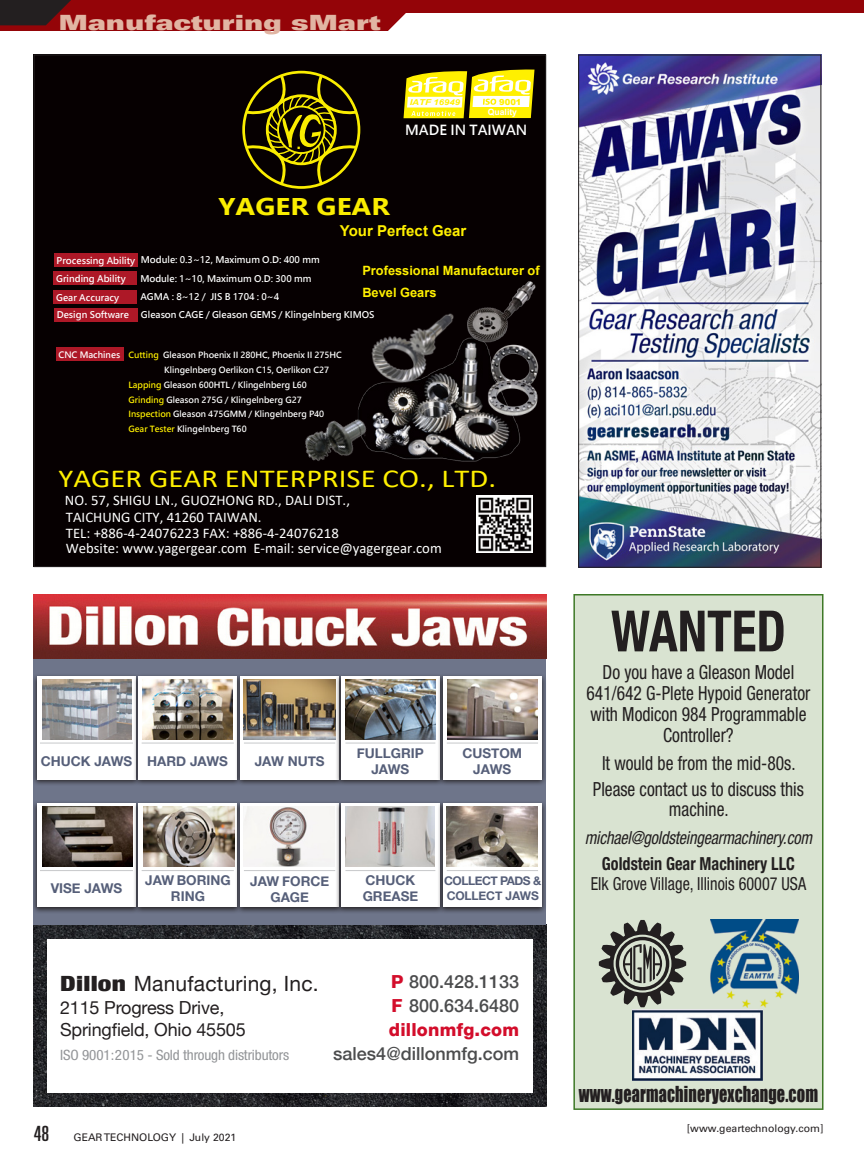
<style>
.page{position:relative;width:864px;height:1161px;background:#fff}
.page>*{position:absolute;margin:0;border:0;box-sizing:border-box;transform-origin:0 0}
.t1{font:700 condensed 57px "Helvetica Neue LT Std";color:#231f20;scale:.9 1}
.t2{font:25.95px "Calibri";color:#fff000;scale:1.18 1}
.t3{font:700 24.15px "Gadugi";color:#faed00;scale:1.17 1}
.t4{font:21px "Helvetica Neue";letter-spacing:.01em;color:#231f20}
.t5{font:21px "Univers LT Std X Black Ex";color:#e1b5a3}
.t6{font:20.25px "Impact";letter-spacing:.01em;color:#231f20;scale:.8 1}
.t7{font:condensed 19.5px/21px "Helvetica Neue LT Std";color:#231f20;text-align:center;scale:.9 1}
.t8{font:500 18px/24px "Helvetica Neue";color:#4b4c4d;text-align:right}
.t9{font:18px/22.5px "Helvetica Neue";letter-spacing:-.01em;color:#231f20}
.t10{font:italic condensed 18px "Helvetica Neue LT Std";letter-spacing:-.01em;color:#231f20;scale:.9 1}
.t11{font:condensed 18px "Helvetica Neue LT Std";color:#231f20;scale:.9 1}
.t12{font:700 condensed 18px "Helvetica Neue LT Std";color:#231f20;scale:.9 1}
.t13{font:700 15px "Arial";color:#fff000}
.t14{font:14.7px/17.5px "Calibri";color:#fff}
.t15{font:condensed 14.25px "Helvetica Neue";letter-spacing:-.01em;color:#939598;scale:1.05 1}
.t16{font:13.8px "Microsoft Jheng Hei UI Bold";color:#fff}
.t17{font:700 13.5px/16.2px "Helvetica Neue";color:#565f79;text-align:center}
.t18{font:700 12.75px/22.5px "Arial";color:#fff000}
.t19{font:700 12px/14.4px "Helvetica Neue";letter-spacing:-.035em;color:#565f79}
.t20{font:10.5px "Univers LT Std";color:#231f20}
.t21{font:9.15px/19.4px "Microsoft Jheng Hei UI Bold";color:#fff}
.t22{font:700 8.55px "Arial";color:#fff}
.t23{font:8.4px "Microsoft Jheng Hei UI Bold";color:#fff}
.t24{font:900 8.25px "Arial";color:#fff000}
.t25{font:italic 700 8.1px "Arial";color:#fff000;scale:1.18 1}
.s1{font-size:8.7px}
.s2{color:#fff000}
.s3{font-weight:900;font-stretch:condensed}
.s4{font-weight:800;color:#d30d2b}
.s5{font-stretch:ultra-condensed;font-size:21px}
</style>
<div class="page">
<img style="left:33px;top:925px;width:513px;height:182px">
<div style="left:33px;top:658px;width:513px;height:267px;background:#6e758a"></div>
<div style="left:33px;top:800px;width:108px;height:114px;background:#231f20;opacity:.94"></div>
<div style="left:37px;top:803px;width:99px;height:104px;background:#fff"></div>
<div style="left:133px;top:800px;width:110px;height:114px;background:#231f20;opacity:.94"></div>
<div style="left:138px;top:803px;width:99px;height:104px;background:#fff"></div>
<div style="left:235px;top:800px;width:109px;height:114px;background:#231f20;opacity:.94"></div>
<div style="left:240px;top:803px;width:99px;height:104px;background:#fff"></div>
<div style="left:336px;top:800px;width:109px;height:114px;background:#231f20;opacity:.94"></div>
<div style="left:341px;top:803px;width:99px;height:104px;background:#fff"></div>
<div style="left:438px;top:800px;width:108px;height:114px;background:#231f20;opacity:.94"></div>
<div style="left:443px;top:803px;width:99px;height:104px;background:#fff"></div>
<hr style="left:40px;top:870px;width:93px;height:1px;background:#c7c8ca">
<hr style="left:142px;top:870px;width:92px;height:1px;background:#c7c8ca">
<hr style="left:244px;top:870px;width:91px;height:1px;background:#c7c8ca">
<hr style="left:345px;top:870px;width:90px;height:1px;background:#c7c8ca">
<hr style="left:447px;top:870px;width:91px;height:1px;background:#c7c8ca">
<img style="left:244px;top:807px;width:91px;height:60px">
<img style="left:345px;top:807px;width:90px;height:60px">
<img style="left:144px;top:807px;width:90px;height:60px">
<img style="left:42px;top:807px;width:91px;height:60px">
<img style="left:447px;top:807px;width:90px;height:60px">
<div style="left:33px;top:673px;width:108px;height:114px;background:#231f20;opacity:.94"></div>
<div style="left:37px;top:676px;width:99px;height:103px;background:#fff"></div>
<div style="left:133px;top:673px;width:110px;height:114px;background:#231f20;opacity:.94"></div>
<div style="left:138px;top:676px;width:99px;height:103px;background:#fff"></div>
<div style="left:235px;top:673px;width:109px;height:114px;background:#231f20;opacity:.94"></div>
<div style="left:240px;top:676px;width:99px;height:103px;background:#fff"></div>
<div style="left:336px;top:673px;width:109px;height:114px;background:#231f20;opacity:.94"></div>
<div style="left:341px;top:676px;width:99px;height:103px;background:#fff"></div>
<div style="left:438px;top:673px;width:108px;height:114px;background:#231f20;opacity:.94"></div>
<div style="left:443px;top:676px;width:99px;height:103px;background:#fff"></div>
<hr style="left:40px;top:743px;width:93px;height:1px;background:#c7c8ca">
<hr style="left:142px;top:743px;width:92px;height:1px;background:#c7c8ca">
<hr style="left:244px;top:743px;width:91px;height:1px;background:#c7c8ca">
<hr style="left:345px;top:743px;width:90px;height:1px;background:#c7c8ca">
<hr style="left:447px;top:743px;width:91px;height:1px;background:#c7c8ca">
<img style="left:42px;top:680px;width:90px;height:59px">
<img style="left:346px;top:680px;width:89px;height:59px">
<img style="left:142px;top:680px;width:91px;height:59px">
<img style="left:447px;top:680px;width:91px;height:59px">
<img style="left:244px;top:680px;width:91px;height:59px">
<img style="left:33px;top:594px;width:513px;height:65px">
<div style="left:47px;top:939px;width:486px;height:153px;background:#fff"></div>
<div style="left:573px;top:594px;width:251px;height:516px;background:#d9e3d1;border:2px solid #3e7927"></div>
<svg style="left:599px;top:920px;width:87px;height:87px"></svg>
<img style="left:711px;top:920px;width:87px;height:87px">
<img style="left:633px;top:1010px;width:130px;height:71px">
<img style="left:580px;top:57px;width:239px;height:509px">
<div style="left:578px;top:55px;width:243px;height:513px;border:1px solid #231f20"></div>
<div style="left:34px;top:55px;width:512px;height:512px;background:#060001"></div>
<img style="left:381px;top:339px;width:152px;height:157px">
<img style="left:485px;top:347px;width:54px;height:74px">
<img style="left:369px;top:313px;width:93px;height:80px">
<div style="left:54px;top:253px;width:84px;height:14px;background:#ad1827"></div>
<div style="left:54px;top:272px;width:83px;height:13px;background:#ad1827"></div>
<div style="left:54px;top:290px;width:83px;height:14px;background:#ad1827"></div>
<div style="left:54px;top:308px;width:84px;height:14px;background:#ad1827"></div>
<div style="left:56px;top:348px;width:68px;height:13px;background:#ad1827"></div>
<img style="left:476px;top:496px;width:57px;height:57px">
<svg style="left:404px;top:69px;width:131px;height:49px;background:#ded54d"></svg>
<svg style="left:242px;top:71px;width:118px;height:118px"></svg>
<img style="left:465px;top:281px;width:71px;height:66px">
<img style="left:305px;top:388px;width:76px;height:73px">
<div style="left:0;top:0;width:455px;height:30px;background:#940408"></div>
<svg style="left:385px;top:13px;width:70px;height:18px"></svg>
<div style="left:216px;top:0;width:648px;height:13px;background:#940408"></div>
<svg style="left:0;top:0;width:71px;height:25px"></svg>
<h3 class="t5" style="left:59px;top:10px;width:323px">Manufacturing sMart</h3>
<p class="t24" style="left:499px;top:96px;width:24px">9001</p>
<p class="t22" style="left:488px;top:106px;width:31px">Quality</p>
<p class="t16" style="left:405px;top:122px;width:124px">MADE IN TAIWAN</p>
<p class="t25" style="left:410px;top:97px;width:44px">IATF 16949</p>
<p class="t3" style="left:219px;top:192px;width:148px">YAGER GEAR</p>
<p class="t13" style="left:340px;top:220px;width:128px">Your Perfect Gear</p>
<p class="t18" style="left:362px;top:259px;width:179px">Professional Manufacturer of<br>Bevel Gears</p>
<p class="t21" style="left:56px;top:250px;width:265px">Processing Ability Module: 0.3~12, Maximum O.D: 400 mm<br>Grinding Ability</p>
<p class="t21" style="left:140px;top:269px;width:173px">Module: 1~10, Maximum O.D: 300 mm</p>
<p class="t21" style="left:56px;top:288px;width:64px">Gear Accuracy</p>
<p class="t21" style="left:140px;top:287px;width:140px">AGMA : 8~12 / JIS B 1704 : 0~4</p>
<p class="t21" style="left:57px;top:305px;width:74px">Design Software</p>
<p class="t21" style="left:141px;top:305px;width:235px">Gleason CAGE / Gleason GEMS / Klingelnberg KIMOS</p>
<p class="t23" style="left:59px;top:350px;width:285px"><span class="s1">CNC Machines</span> <span class="s2">Cutting</span> Gleason Phoenix II 280HC, Phoenix II 275HC</p>
<p class="t23" style="left:164px;top:365px;width:166px">Klingelnberg Oerlikon C15, Oerlikon C27</p>
<p class="t23" style="left:128px;top:379px;width:180px"><span class="s2">Lapping</span> Gleason 600HTL / Klingelnberg L60</p>
<p class="t23" style="left:128px;top:394px;width:175px"><span class="s2">Grinding</span> Gleason 275G / Klingelnberg G27</p>
<p class="t23" style="left:128px;top:409px;width:197px"><span class="s2">Inspection</span> Gleason 475GMM / Klingelnberg P40</p>
<p class="t23" style="left:128px;top:424px;width:120px"><span class="s2">Gear Tester</span> Klingelnberg T60</p>
<p class="t2" style="left:59px;top:460px;width:372px">YAGER GEAR ENTERPRISE CO., LTD.</p>
<p class="t14" style="left:65px;top:490px;width:287px">NO. 57, SHIGU LN., GUOZHONG RD., DALI DIST.,<br>TAICHUNG CITY, 41260 TAIWAN.</p>
<p class="t14" style="left:66px;top:525px;width:378px;line-height:14.7px">TEL: +886-4-24076223 FAX: +886-4-24076218<br>Website: www.yagergear.com E-mail: service@yagergear.com</p>
<p class="t17" style="left:41px;top:753px;width:93px">CHUCK JAWS</p>
<p class="t17" style="left:147px;top:753px;width:82px">HARD JAWS</p>
<p class="t17" style="left:255px;top:753px;width:71px">JAW NUTS</p>
<p class="t17" style="left:357px;top:745px;width:69px">FULLGRIP<br>JAWS</p>
<p class="t17" style="left:462px;top:745px;width:61px">CUSTOM<br>JAWS</p>
<p class="t17" style="left:51px;top:881px;width:73px">VISE JAWS</p>
<p class="t17" style="left:145px;top:873px;width:87px">JAW BORING<br>RING</p>
<p class="t17" style="left:250px;top:873px;width:80px">JAW FORCE<br>GAGE</p>
<p class="t17" style="left:363px;top:873px;width:57px;text-align:left">CHUCK<br>GREASE</p>
<p class="t19" style="left:444px;top:874px;width:99px">COLLECT PADS &amp;<br>COLLECT JAWS</p>
<p class="t4" style="left:60px;top:968px;width:260px"><span class="s3">Dillon</span> Manufacturing, Inc.</p>
<p class="t9" style="left:60px;top:997px;width:187px">2115 Progress Drive,<br>Springfield, Ohio 45505</p>
<p class="t15" style="left:60px;top:1047px;width:220px">ISO 9001:2015 - Sold through distributors</p>
<p class="t8" style="left:333px;top:968px;width:187px"><span class="s4">P</span> 800.428.1133<br><span class="s4">F</span> 800.634.6480 <span class="s4">dillonmfg.com </span>sales4@dillonmfg.com</p>
<p class="t1" style="left:611px;top:597px;width:196px">WANTED</p>
<p class="t7" style="left:587px;top:662px;width:250px">Do you have a Gleason Model<br>641/642 G-Plete Hypoid Generator with Modicon 984 Programmable<br>Controller?</p>
<p class="t7" style="left:602px;top:752px;width:217px">It would be from the mid-80s.</p>
<p class="t7" style="left:593px;top:779px;width:236px;line-height:19.5px">Please contact us to discuss this machine.</p>
<p class="t10" style="left:585px;top:827px;width:254px">michael@goldsteingearmachinery.com</p>
<p class="t12" style="left:602px;top:853px;width:216px">Goldstein Gear Machinery LLC</p>
<p class="t11" style="left:591px;top:873px;width:241px">Elk Grove Village, Illinois 60007 USA</p>
<p class="t6" style="left:579px;top:1078px;width:301px">www.gearmachineryexchange.com</p>
<p class="t20" style="left:34px;top:1131px;width:204px"><span class="s5">48</span> GEAR TECHNOLOGY | July 2021</p>
<p class="t20" style="left:687px;top:1122px;width:138px">[www.geartechnology.com]</p>
</div>
